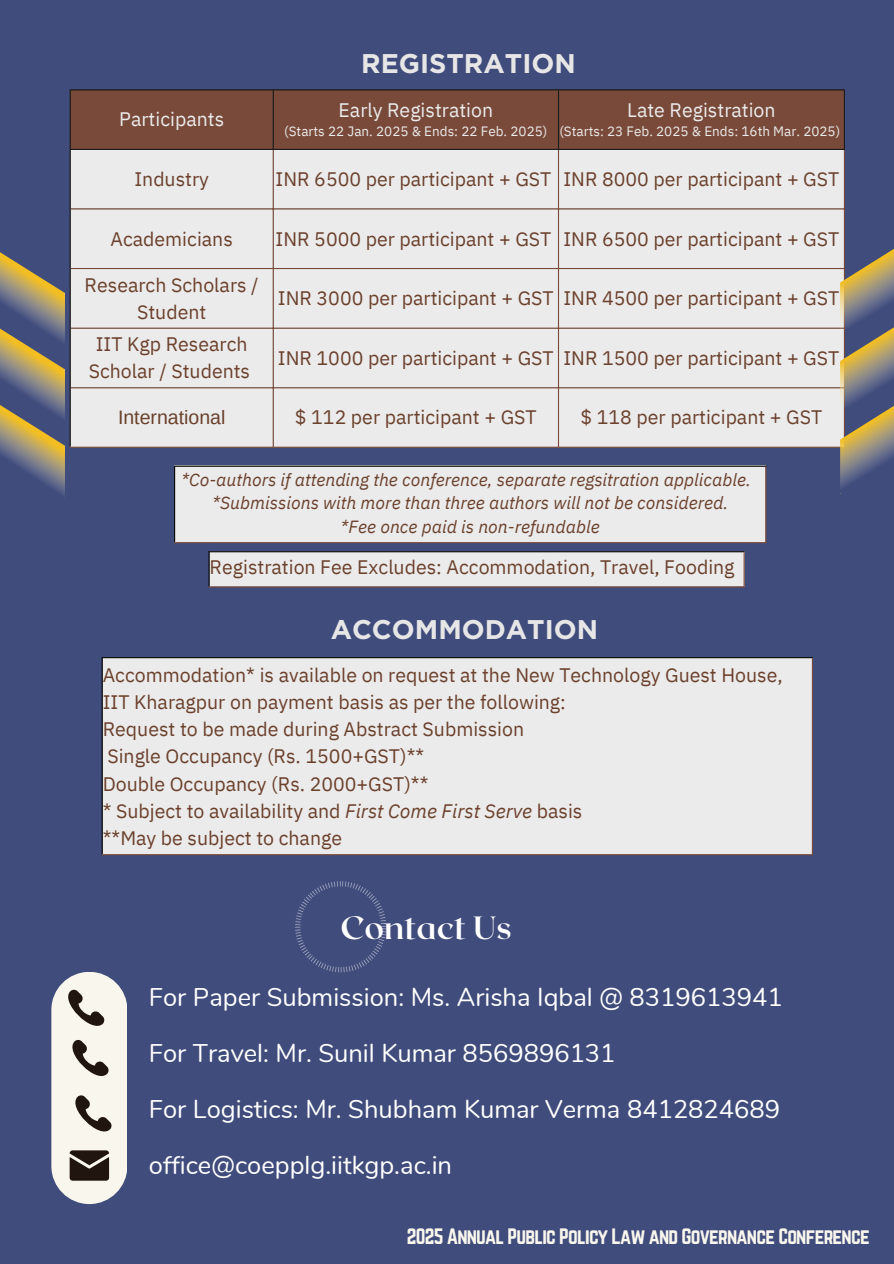
<style>
.page{position:relative;width:894px;height:1264px;background:#fff}
.page>*{position:absolute;margin:0;border:0;box-sizing:border-box;transform-origin:0 0}
.t1{font:700 32.1px "Roxborough CF";color:#fff}
.t2{font:700 27px "Gotham";color:#e6e6e6}
.t3{font:25.5px "Nunito";color:#fff}
.t4{font:19.5px/27px "IBM Plex Sans";color:#6b402c;text-align:center}
.t5{font:19.5px "Norwester";letter-spacing:-.04em;color:#f9f6ed}
.t6{font:19.5px "IBM Plex Sans";color:#ebebeb}
.t7{font:19.5px "Arimo";color:#6b402c}
.t8{font:italic 17.55px "IBM Plex Sans";color:#6b402c}
.t9{font:13.5px "IBM Plex Sans";color:#ebebeb}
.s1{font-style:italic}
</style>
<div class="page">
<div style="left:0;top:0;width:893px;height:1263px;background:#404c7c"></div>
<div style="left:71px;top:90px;width:772px;height:59px;background:#794a3a"></div>
<div style="left:71px;top:150px;width:772px;height:296px;background:#ebebeb"></div>
<hr style="left:70px;top:90px;width:1px;height:59px;background:#191c1a">
<hr style="left:272px;top:90px;width:2px;height:59px;background:#191c1a">
<hr style="left:557px;top:90px;width:2px;height:59px;background:#191c1a">
<hr style="left:843px;top:90px;width:1px;height:59px;background:#191c1a">
<hr style="left:70px;top:89px;width:774px;height:1px;background:#191c1a">
<hr style="left:70px;top:149px;width:774px;height:1px;background:#191c1a">
<hr style="left:70px;top:150px;width:1px;height:296px;background:#000">
<hr style="left:272px;top:150px;width:2px;height:296px;background:#794a3a">
<hr style="left:557px;top:150px;width:2px;height:296px;background:#794a3a">
<hr style="left:843px;top:150px;width:1px;height:296px;background:#794a3a">
<hr style="left:71px;top:208px;width:773px;height:1px;background:#794a3a">
<hr style="left:71px;top:268px;width:773px;height:1px;background:#794a3a">
<hr style="left:71px;top:327px;width:773px;height:2px;background:#794a3a">
<hr style="left:71px;top:387px;width:773px;height:1px;background:#794a3a">
<hr style="left:70px;top:446px;width:774px;height:2px;background:#794a3a">
<div style="left:209px;top:551px;width:535px;height:36px;background:#ebebeb"></div>
<hr style="left:208px;top:552px;width:1px;height:34px;background:#000">
<hr style="left:208px;top:551px;width:536px;height:1px;background:#000">
<hr style="left:743px;top:552px;width:1px;height:34px;background:#794a3a">
<hr style="left:208px;top:586px;width:536px;height:1px;background:#794a3a">
<div style="left:102px;top:657px;width:710px;height:198px;background:#ebebeb"></div>
<hr style="left:102px;top:658px;width:1px;height:196px;background:#000">
<hr style="left:102px;top:657px;width:710px;height:1px;background:#000">
<hr style="left:811px;top:658px;width:1px;height:196px;background:#794a3a">
<hr style="left:102px;top:854px;width:710px;height:1px;background:#794a3a">
<svg style="left:0;top:252px;width:64px;height:243px"></svg>
<svg style="left:839px;top:200px;width:54px;height:287px"></svg>
<svg style="left:295px;top:881px;width:91px;height:91px"></svg>
<div style="left:51px;top:971px;width:76px;height:232px;background:#f9f6ed;border-radius:38px"></div>
<svg style="left:70px;top:1150px;width:39px;height:30px"></svg>
<svg style="left:68px;top:989px;width:41px;height:87px"></svg>
<svg style="left:75px;top:1095px;width:37px;height:37px"></svg>
<div style="left:174px;top:466px;width:591px;height:77px;background:#ebebeb"></div>
<hr style="left:174px;top:466px;width:1px;height:76px;background:#000">
<hr style="left:174px;top:465px;width:592px;height:1px;background:#000">
<hr style="left:765px;top:466px;width:1px;height:76px;background:#794a3a">
<hr style="left:174px;top:542px;width:592px;height:1px;background:#794a3a">
<p class="t2" style="left:361px;top:47px;width:216px">REGISTRATION</p>
<p class="t6" style="left:119px;top:106px;width:106px">Participants</p>
<h2 class="t6" style="left:338px;top:97px;width:156px">Early Registration</h2>
<p class="t9" style="left:284px;top:122px;width:264px">(Starts 22 Jan. 2025 &amp; Ends: 22 Feb. 2025)</p>
<p class="t6" style="left:627px;top:97px;width:150px">Late Registration</p>
<p class="t9" style="left:559px;top:122px;width:282px">(Starts: 23 Feb. 2025 &amp; Ends: 16th Mar. 2025)</p>
<p class="t4" style="left:134px;top:165px;width:76px">Industry</p>
<p class="t4" style="left:275px;top:165px;width:277px">INR 6500 per participant + GST</p>
<p class="t4" style="left:563px;top:165px;width:277px">INR 8000 per participant + GST</p>
<p class="t4" style="left:110px;top:225px;width:124px">Academicians</p>
<p class="t4" style="left:275px;top:225px;width:277px">INR 5000 per participant + GST</p>
<p class="t4" style="left:563px;top:225px;width:277px">INR 6500 per participant + GST</p>
<p class="t4" style="left:85px;top:271px;width:175px">Research Scholars /<br>Student</p>
<p class="t4" style="left:278px;top:284px;width:277px">INR 3000 per participant + GST</p>
<p class="t4" style="left:563px;top:284px;width:277px">INR 4500 per participant + GST</p>
<p class="t4" style="left:89px;top:330px;width:163px">IIT Kgp Research<br>Scholar / Students</p>
<p class="t4" style="left:278px;top:344px;width:277px">INR 1000 per participant + GST</p>
<p class="t4" style="left:563px;top:344px;width:277px">INR 1500 per participant + GST</p>
<p class="t7" style="left:118px;top:407px;width:109px">International</p>
<p class="t4" style="left:295px;top:403px;width:243px">$ 112 per participant + GST</p>
<p class="t4" style="left:580px;top:403px;width:243px">$ 118 per participant + GST</p>
<p class="t8" style="left:181px;top:468px;width:571px">*Co-authors if attending the conference, separate regsitration applicable.</p>
<p class="t8" style="left:212px;top:491px;width:517px">*Submissions with more than three authors will not be considered.</p>
<p class="t8" style="left:340px;top:515px;width:260px">*Fee once paid is non-refundable</p>
<p class="t4" style="left:209px;top:553px;width:526px">Registration Fee Excludes: Accommodation, Travel, Fooding</p>
<p class="t2" style="left:330px;top:612px;width:269px">ACCOMMODATION</p>
<p class="t4" style="left:103px;top:661px;width:681px;text-align:left">Accommodation* is available on request at the New Technology Guest House,<br>IIT Kharagpur on payment basis as per the following:</p>
<p class="t4" style="left:103px;top:715px;width:423px">Request to be made during Abstract Submission</p>
<p class="t4" style="left:107px;top:742px;width:318px">Single Occupancy (Rs. 1500+GST)**</p>
<p class="t4" style="left:103px;top:769px;width:327px">Double Occupancy (Rs. 2000+GST)**</p>
<p class="t4" style="left:103px;top:797px;width:481px">* Subject to availability and <span class="s1">First Come First Serve</span> basis</p>
<p class="t4" style="left:103px;top:824px;width:241px">**May be subject to change</p>
<p class="t1" style="left:340px;top:907px;width:173px">Contact Us</p>
<h2 class="t3" style="left:149px;top:980px;width:635px">For Paper Submission: Ms. Arisha Iqbal @ 8319613941</h2>
<p class="t3" style="left:149px;top:1036px;width:468px">For Travel: Mr. Sunil Kumar 8569896131</p>
<p class="t3" style="left:149px;top:1091px;width:632px">For Logistics: Mr. Shubham Kumar Verma 8412824689</p>
<p class="t3" style="left:149px;top:1147px;width:304px">office@coepplg.iitkgp.ac.in</p>
<p class="t5" style="left:406px;top:1224px;width:464px">2025 Annual Public Policy Law and Governance Conference</p>
</div>
